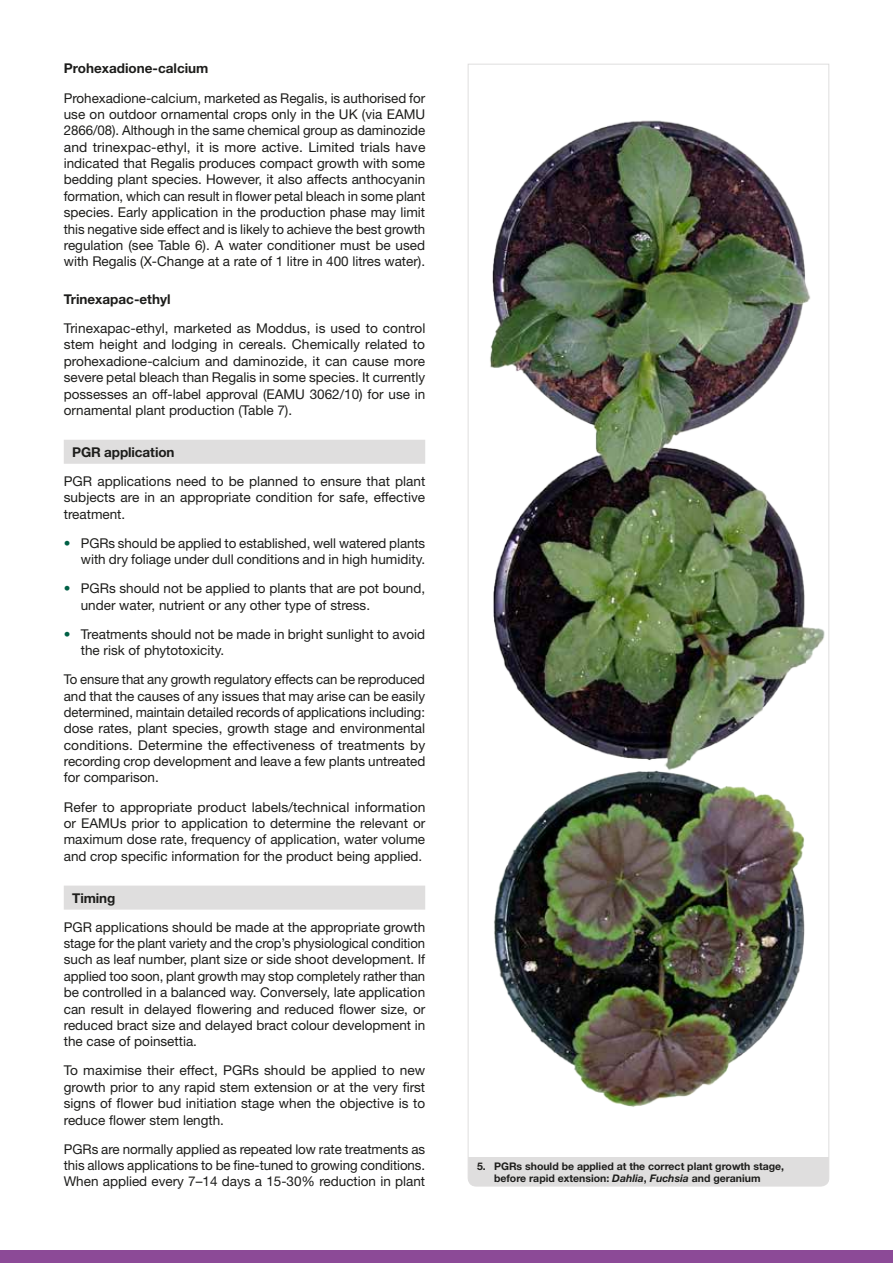
<style>
.page{position:relative;width:893px;height:1263px;background:#fff}
.page>*{position:absolute;margin:0;border:0;box-sizing:border-box;transform-origin:0 0}
.t1{font:13.5px/16.4px "Helvetica Neue LT Std";color:#1d1d1b;text-align:justify}
.t2{font:700 13.5px "Helvetica Neue LT Std";color:#1d1d1b}
.t3{font:700 10.5px/12.6px "Helvetica Neue LT Std";color:#1d1d1b}
.s1{color:#006046}
.s2{font-style:italic}
</style>
<div class="page">
<div style="left:0;top:1250px;width:893px;height:13px;background:#8c4a97"></div>
<div style="left:64px;top:440px;width:361px;height:24px;background:#dfdede"></div>
<div style="left:64px;top:885px;width:361px;height:24px;background:#dfdede"></div>
<img style="left:467px;top:63px;width:363px;height:1124px">
<p class="t2" style="left:64px;top:60px;width:146px">Prohexadione-calcium</p>
<p class="t1" style="left:64px;top:89px;width:363px">Prohexadione-calcium, marketed as Regalis, is authorised for use on outdoor ornamental crops only in the UK (via EAMU 2866/08). Although in the same chemical group as daminozide and trinexpac-ethyl, it is more active. Limited trials have indicated that Regalis produces compact growth with some bedding plant species. However, it also affects anthocyanin formation, which can result in flower petal bleach in some plant species. Early application in the production phase may limit this negative side effect and is likely to achieve the best growth regulation (see Table 6). A water conditioner must be used with Regalis (X-Change at a rate of 1 litre in 400 litres water).</p>
<p class="t2" style="left:64px;top:291px;width:108px">Trinexapac-ethyl</p>
<p class="t1" style="left:64px;top:320px;width:363px">Trinexapac-ethyl, marketed as Moddus, is used to control stem height and lodging in cereals. Chemically related to prohexadione-calcium and daminozide, it can cause more severe petal bleach than Regalis in some species. It currently possesses an off-label approval (EAMU 3062/10) for use in ornamental plant production (Table 7).</p>
<p class="t2" style="left:72px;top:444px;width:104px">PGR application</p>
<p class="t1" style="left:64px;top:473px;width:363px">PGR applications need to be planned to ensure that plant subjects are in an appropriate condition for safe, effective treatment.</p>
<p class="t1" style="left:64px;top:535px;width:363px;text-align:right"><span class="s1">•</span> PGRs should be applied to established, well watered plants with dry foliage under dull conditions and in high humidity.</p>
<p class="t1" style="left:81px;top:580px;width:346px;text-indent:-17px"><span class="s1">•</span> PGRs should not be applied to plants that are pot bound, under water, nutrient or any other type of stress.</p>
<p class="t1" style="left:81px;top:626px;width:346px;text-indent:-17px"><span class="s1">•</span> Treatments should not be made in bright sunlight to avoid the risk of phytotoxicity.</p>
<p class="t1" style="left:64px;top:671px;width:363px">To ensure that any growth regulatory effects can be reproduced and that the causes of any issues that may arise can be easily determined, maintain detailed records of applications including: dose rates, plant species, growth stage and environmental conditions. Determine the effectiveness of treatments by recording crop development and leave a few plants untreated for comparison.</p>
<p class="t1" style="left:64px;top:798px;width:363px">Refer to appropriate product labels/technical information or EAMUs prior to application to determine the relevant or maximum dose rate, frequency of application, water volume and crop specific information for the product being applied.</p>
<p class="t2" style="left:72px;top:889px;width:45px">Timing</p>
<p class="t1" style="left:64px;top:918px;width:363px">PGR applications should be made at the appropriate growth stage for the plant variety and the crop’s physiological condition such as leaf number, plant size or side shoot development. If applied too soon, plant growth may stop completely rather than be controlled in a balanced way. Conversely, late application can result in delayed flowering and reduced flower size, or reduced bract size and delayed bract colour development in the case of poinsettia.</p>
<p class="t1" style="left:64px;top:1062px;width:363px">To maximise their effect, PGRs should be applied to new growth prior to any rapid stem extension or at the very first signs of flower bud initiation stage when the objective is to reduce flower stem length.</p>
<p class="t1" style="left:64px;top:1140px;width:363px">PGRs are normally applied as repeated low rate treatments as this allows applications to be fine-tuned to growing conditions.<br>When applied every 7–14 days a 15-30% reduction in plant</p>
<p class="t3" style="left:494px;top:1159px;width:292px;text-indent:-17px">5. PGRs should be applied at the correct plant growth stage, before rapid extension: <span class="s2">Dahlia</span>, <span class="s2">Fuchsia</span> and geranium</p>
</div>
